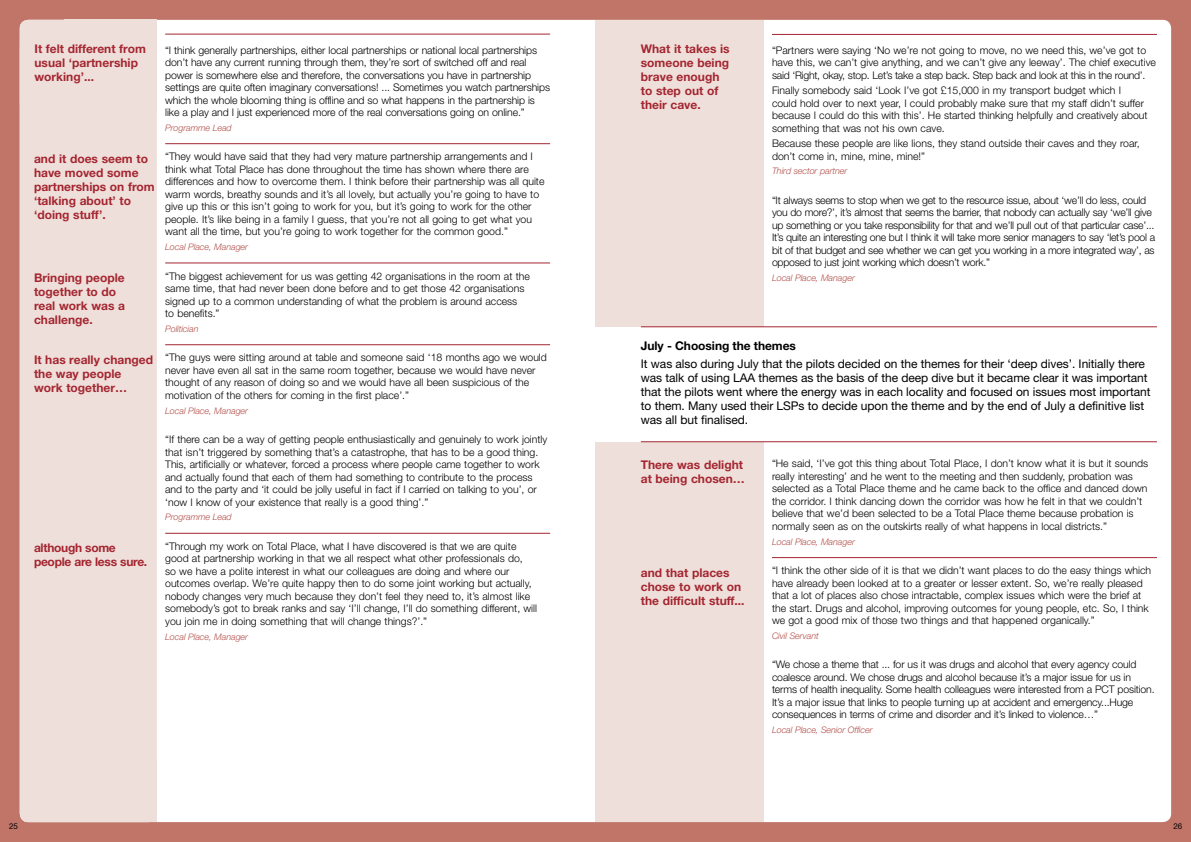
<style>
.page{position:relative;width:1191px;height:842px;background:#c17569}
.page>*{position:absolute;margin:0;border:0;box-sizing:border-box;transform-origin:0 0}
.t1{font:700 12px/14px "Helvetica Neue";color:#a42631}
.t2{font:12px/14px "Helvetica Neue";letter-spacing:-.005em;color:#000}
.t3{font:700 12px/14px "Helvetica Neue";letter-spacing:-.025em;color:#a42631}
.t4{font:700 12px "Helvetica Neue";letter-spacing:-.005em;color:#000}
.t5{font:300 10.5px/12.5px "Helvetica Neue";color:#000}
.t6{font:300 10.5px/12.5px "Helvetica Neue";letter-spacing:-.025em;color:#000}
.t7{font:italic 300 9px "Helvetica Neue";letter-spacing:-.01em;color:#b2504b}
.t8{font:8px "Helvetica Neue";color:#000}
</style>
<div class="page">
<div style="left:20px;top:20px;width:1151px;height:802px;background:#fff;border-radius:9px"></div>
<div style="left:595px;top:20px;width:168px;height:307px;background:#efdfda"></div>
<div style="left:595px;top:442px;width:168px;height:380px;background:#efdfda"></div>
<div style="left:20px;top:39px;width:137px;height:783px;background:#efdfda;border-radius:9px"></div>
<div style="left:20px;top:20px;width:137px;height:92px;background:#efdfda;border-radius:9px"></div>
<div style="left:64px;top:20px;width:93px;height:92px;background:#efdfda"></div>
<hr style="left:165px;top:34px;width:385px;height:1px;background:#a42631">
<hr style="left:165px;top:144px;width:385px;height:1px;background:#a42631">
<hr style="left:165px;top:263px;width:385px;height:1px;background:#a42631">
<hr style="left:165px;top:345px;width:385px;height:1px;background:#a42631">
<hr style="left:165px;top:533px;width:385px;height:1px;background:#a42631">
<hr style="left:772px;top:34px;width:385px;height:1px;background:#a42631">
<hr style="left:772px;top:557px;width:385px;height:1px;background:#a42631">
<hr style="left:641px;top:326px;width:516px;height:1px;background:#a42631">
<hr style="left:641px;top:441px;width:516px;height:1px;background:#a42631">
<p class="t1" style="left:35px;top:41px;width:113px">It felt different from usual ‘partnership working’...</p>
<p class="t1" style="left:34px;top:151px;width:122px">and it does seem to have moved some partnerships on from ‘talking about’ to ‘doing stuff’.</p>
<p class="t1" style="left:34px;top:270px;width:92px">Bringing people together to do real work was a challenge.</p>
<p class="t1" style="left:34px;top:353px;width:121px">It has really changed the way people<br>work together…</p>
<p class="t3" style="left:34px;top:540px;width:115px">although some people are less sure.</p>
<p class="t5" style="left:165px;top:43px;width:386px">“I think generally partnerships, either local partnerships or national local partnerships don’t have any current running through them, they’re sort of switched off and real power is somewhere else and therefore, the conversations you have in partnership settings are quite often imaginary conversations! ... Sometimes you watch partnerships which the whole blooming thing is offline and so what happens in the partnership is like a play and I just experienced more of the real conversations going on online.”</p>
<p class="t7" style="left:165px;top:122px;width:68px">Programme Lead</p>
<p class="t5" style="left:165px;top:150px;width:381px">“They would have said that they had very mature partnership arrangements and I think what Total Place has done throughout the time has shown where there are differences and how to overcome them. I think before their partnership was all quite warm words, breathy sounds and it’s all lovely, but actually you’re going to have to give up this or this isn’t going to work for you, but it’s going to work for the other people. It’s like being in a family I guess, that you’re not all going to get what you want all the time, but you’re going to work together for the common good.”</p>
<p class="t7" style="left:165px;top:241px;width:84px">Local Place, Manager</p>
<p class="t5" style="left:165px;top:269px;width:366px">“The biggest achievement for us was getting 42 organisations in the room at the same time, that had never been done before and to get those 42 organisations signed up to a common understanding of what the problem is around access<br>to benefits.”</p>
<p class="t7" style="left:165px;top:323px;width:35px">Politician</p>
<p class="t5" style="left:165px;top:351px;width:383px">“The guys were sitting around at table and someone said ‘18 months ago we would never have even all sat in the same room together, because we would have never thought of any reason of doing so and we would have all been suspicious of the motivation of the others for coming in the first place’.”</p>
<p class="t7" style="left:165px;top:405px;width:84px">Local Place, Manager</p>
<p class="t5" style="left:165px;top:433px;width:384px">“If there can be a way of getting people enthusiastically and genuinely to work jointly that isn’t triggered by something that’s a catastrophe, that has to be a good thing.<br>This, artificially or whatever, forced a process where people came together to work and actually found that each of them had something to contribute to the process and to the party and ‘it could be jolly useful in fact if I carried on talking to you’, or ‘now I know of your existence that really is a good thing’.”</p>
<p class="t7" style="left:165px;top:512px;width:68px">Programme Lead</p>
<p class="t5" style="left:165px;top:540px;width:373px">“Through my work on Total Place, what I have discovered is that we are quite good at partnership working in that we all respect what other professionals do,<br>so we have a polite interest in what our colleagues are doing and where our outcomes overlap. We’re quite happy then to do some joint working but actually, nobody changes very much because they don’t feel they need to, it’s almost like somebody’s got to break ranks and say ‘I’ll change, I’ll do something different, will you join me in doing something that will change things?’.”</p>
<p class="t7" style="left:165px;top:631px;width:84px">Local Place, Manager</p>
<p class="t1" style="left:641px;top:42px;width:90px">What it takes is someone being brave enough to step out of their cave.</p>
<p class="t5" style="left:772px;top:44px;width:385px">“Partners were saying ‘No we’re not going to move, no we need this, we’ve got to have this, we can’t give anything, and we can’t give any leeway’. The chief executive said ‘Right, okay, stop. Let’s take a step back. Step back and look at this in the round’.</p>
<p class="t5" style="left:772px;top:84px;width:377px">Finally somebody said ‘Look I’ve got £15,000 in my transport budget which I could hold over to next year, I could probably make sure that my staff didn’t suffer because I could do this with this’. He started thinking helpfully and creatively about something that was not his own cave.</p>
<p class="t5" style="left:772px;top:137px;width:369px">Because these people are like lions, they stand outside their caves and they roar, don’t come in, mine, mine, mine!”</p>
<p class="t7" style="left:772px;top:166px;width:77px">Third sector partner</p>
<p class="t6" style="left:772px;top:194px;width:385px">“It always seems to stop when we get to the resource issue, about ‘we’ll do less, could you do more?’, it’s almost that seems the barrier, that nobody can actually say ‘we’ll give up something or you take responsibility for that and we’ll pull out of that particular case’...<br>It’s quite an interesting one but I think it will take more senior managers to say ‘let’s pool a bit of that budget and see whether we can get you working in a more integrated way’, as opposed to just joint working which doesn’t work.”</p>
<p class="t7" style="left:772px;top:272px;width:84px">Local Place, Manager</p>
<p class="t4" style="left:641px;top:338px;width:157px">July - Choosing the themes</p>
<p class="t2" style="left:641px;top:357px;width:511px">It was also during July that the pilots decided on the themes for their ‘deep dives’. Initially there was talk of using LAA themes as the basis of the deep dive but it became clear it was important that the pilots went where the energy was in each locality and focused on issues most important to them. Many used their LSPs to decide upon the theme and by the end of July a definitive list was all but finalised.</p>
<p class="t1" style="left:641px;top:457px;width:106px">There was delight at being chosen…</p>
<p class="t1" style="left:641px;top:565px;width:105px">and that places chose to work on the difficult stuff...</p>
<p class="t5" style="left:772px;top:457px;width:378px">“He said, ‘I’ve got this thing about Total Place, I don’t know what it is but it sounds really interesting’ and he went to the meeting and then suddenly, probation was selected as a Total Place theme and he came back to the office and danced down the corridor. I think dancing down the corridor was how he felt in that we couldn’t believe that we’d been selected to be a Total Place theme because probation is normally seen as on the outskirts really of what happens in local districts.”</p>
<p class="t7" style="left:772px;top:536px;width:84px">Local Place, Manager</p>
<p class="t5" style="left:772px;top:564px;width:381px">“I think the other side of it is that we didn’t want places to do the easy things which have already been looked at to a greater or lesser extent. So, we’re really pleased that a lot of places also chose intractable, complex issues which were the brief at the start. Drugs and alcohol, improving outcomes for young people, etc. So, I think we got a good mix of those two things and that happened organically.”</p>
<p class="t7" style="left:772px;top:630px;width:48px">Civil Servant</p>
<p class="t5" style="left:772px;top:658px;width:384px">“We chose a theme that ... for us it was drugs and alcohol that every agency could coalesce around. We chose drugs and alcohol because it’s a major issue for us in terms of health inequality. Some health colleagues were interested from a PCT position.<br>It’s a major issue that links to people turning up at accident and emergency...Huge consequences in terms of crime and disorder and it’s linked to violence…”</p>
<p class="t7" style="left:772px;top:725px;width:102px">Local Place, Senior Officer</p>
<p class="t8" style="left:9px;top:821px;width:10px">25</p>
<p class="t8" style="left:1173px;top:821px;width:10px">26</p>
</div>
